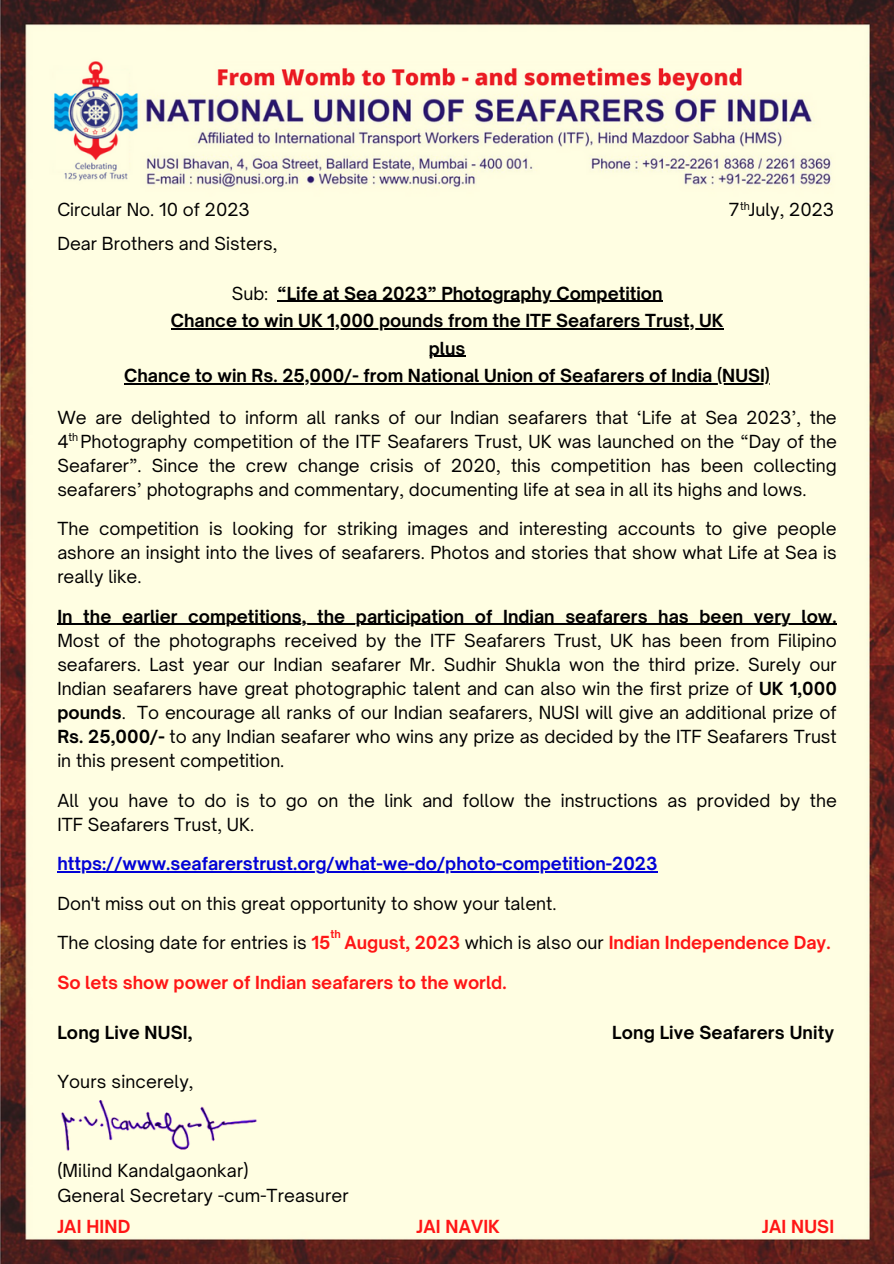
<style>
.page{position:relative;width:894px;height:1264px;background:#fff}
.page>*{position:absolute;margin:0;border:0;box-sizing:border-box;transform-origin:0 0}
.t1{font:17.25px/24.2px "Open Sauce One";color:#000;text-align:justify}
.t2{font:700 17.25px "Open Sauce One";color:#000}
.t3{font:700 17.25px "Open Sauce One";color:#ff1616}
.t4{font:700 17.25px "Open Sauce One";color:#0202d6}
.t5{font:10.5px "Open Sauce One";color:#000}
.t6{font:700 10.5px "Open Sauce One";color:#ff1616}
.s1{font-weight:400}
.s2{font-weight:700}
.s3{font-weight:700;color:#ff1616}
</style>
<div class="page">
<img style="left:0;top:0;width:893px;height:1263px">
<hr style="left:277px;top:300px;width:385px;height:2px;background:#000">
<hr style="left:171px;top:328px;width:552px;height:1px;background:#000">
<hr style="left:428px;top:355px;width:37px;height:2px;background:#000">
<hr style="left:124px;top:383px;width:645px;height:1px;background:#000">
<hr style="left:57px;top:623px;width:779px;height:2px;background:#000">
<hr style="left:57px;top:871px;width:600px;height:1px;background:#0202d6">
<img style="left:57px;top:1095px;width:205px;height:59px">
<p class="t5" style="left:739px;top:199px;width:11px">th</p>
<p class="t1" style="left:57px;top:198px;width:194px">Circular No. 10 of 2023</p>
<p class="t1" style="left:728px;top:198px;width:107px">7 July, 2023</p>
<p class="t1" style="left:57px;top:231px;width:221px">Dear Brothers and Sisters,</p>
<p class="t2" style="left:232px;top:282px;width:432px"><span class="s1">Sub:</span> “Life at Sea 2023” Photography Competition</p>
<p class="t2" style="left:171px;top:310px;width:554px">Chance to win UK 1,000 pounds from the ITF Seafarers Trust, UK</p>
<p class="t2" style="left:428px;top:337px;width:38px">plus</p>
<p class="t2" style="left:124px;top:365px;width:647px">Chance to win Rs. 25,000/- from National Union of Seafarers of India (NUSI)</p>
<p class="t1" style="left:57px;top:405px;width:780px">We are delighted to inform all ranks of our Indian seafarers that ‘Life at Sea 2023’, the 4 Photography competition of the ITF Seafarers Trust, UK was launched on the “Day of the Seafarer”. Since the crew change crisis of 2020, this competition has been collecting seafarers’ photographs and commentary, documenting life at sea in all its highs and lows.</p>
<p class="t1" style="left:57px;top:516px;width:780px">The competition is looking for striking images and interesting accounts to give people ashore an insight into the lives of seafarers. Photos and stories that show what Life at Sea is really like.</p>
<p class="t1" style="left:57px;top:604px;width:780px"><span class="s2">In the earlier competitions, the participation of Indian seafarers has been very low.<br></span>Most of the photographs received by the ITF Seafarers Trust, UK has been from Filipino seafarers. Last year our Indian seafarer Mr. Sudhir Shukla won the third prize. Surely our Indian seafarers have great photographic talent and can also win the first prize of <span class="s2">UK 1,000 pounds</span>. To encourage all ranks of our Indian seafarers, NUSI will give an additional prize of <span class="s2">Rs. 25,000/-</span> to any Indian seafarer who wins any prize as decided by the ITF Seafarers Trust in this present competition.</p>
<p class="t1" style="left:57px;top:788px;width:780px">All you have to do is to go on the link and follow the instructions as provided by the<br>ITF Seafarers Trust, UK.</p>
<p class="t4" style="left:57px;top:853px;width:601px">https://www.seafarerstrust.org/what-we-do/photo-competition-2023</p>
<p class="t1" style="left:57px;top:891px;width:500px">Don't miss out on this great opportunity to show your talent.</p>
<p class="t1" style="left:57px;top:930px;width:774px">The closing date for entries is <span class="s3">15 August, 2023</span> which is also our <span class="s3">Indian Independence Day.</span></p>
<p class="t3" style="left:57px;top:971px;width:450px">So lets show power of Indian seafarers to the world.</p>
<p class="t2" style="left:57px;top:1022px;width:137px">Long Live NUSI,</p>
<p class="t2" style="left:612px;top:1022px;width:223px">Long Live Seafarers Unity</p>
<p class="t1" style="left:57px;top:1068px;width:138px">Yours sincerely,</p>
<p class="t5" style="left:68px;top:431px;width:11px">th</p>
<p class="t6" style="left:330px;top:927px;width:12px">th</p>
<p class="t1" style="left:57px;top:1158px;width:193px">(Milind Kandalgaonkar)</p>
<p class="t1" style="left:57px;top:1182px;width:293px">General Secretary -cum-Treasurer</p>
<p class="t3" style="left:57px;top:1215px;width:74px">JAI HIND</p>
<p class="t3" style="left:416px;top:1215px;width:85px">JAI NAVIK</p>
<p class="t3" style="left:762px;top:1215px;width:74px">JAI NUSI</p>
</div>
